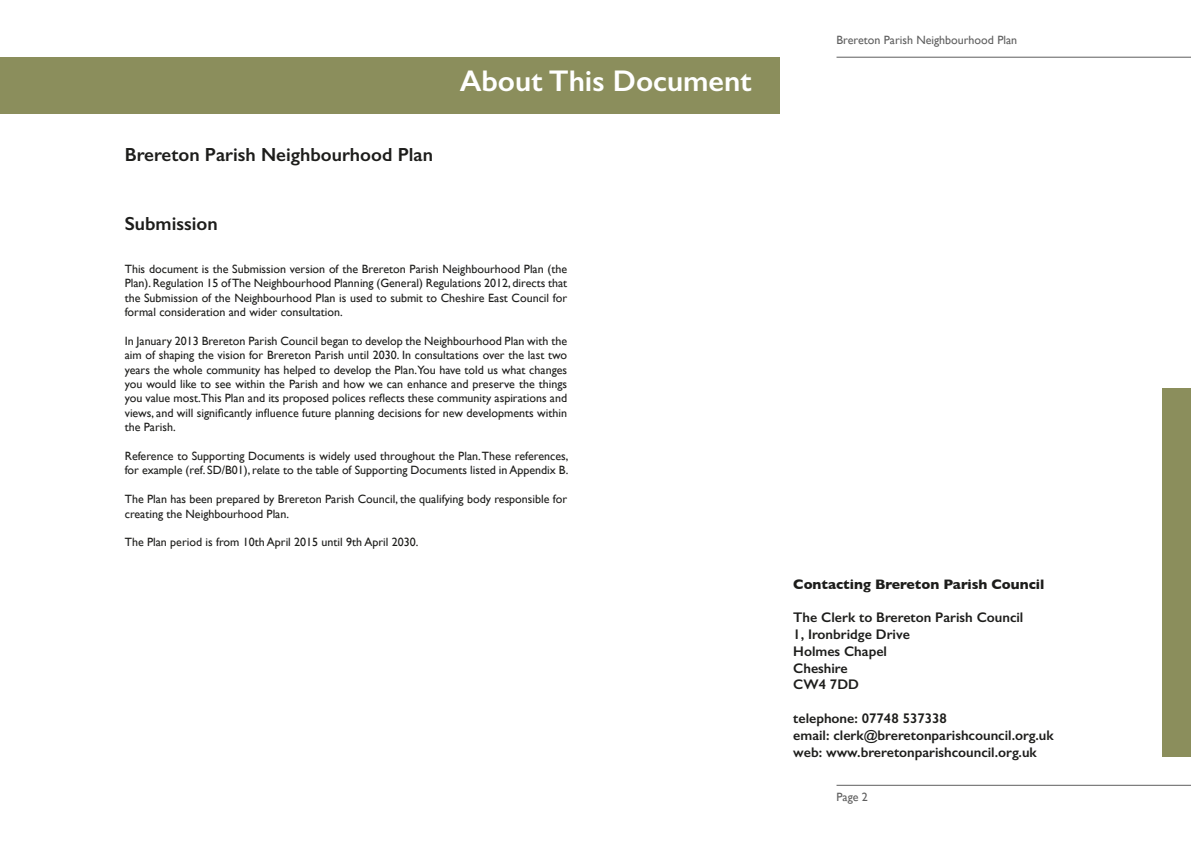
<style>
.page{position:relative;width:1191px;height:842px;background:#fff}
.page>*{position:absolute;margin:0;border:0;box-sizing:border-box;transform-origin:0 0}
.t1{font:600 30px "Gill Sans";color:#fff}
.t2{font:600 19px "Gill Sans";color:#1d1d1b}
.t3{font:600 14px/16.8px "Gill Sans";color:#1d1d1b}
.t4{font:700 14px "Gill Sans";color:#1d1d1b}
.t5{font:12px/14.4px "Gill Sans";color:#1d1d1b;text-align:justify}
.t6{font:12px "Gill Sans";color:#5e5e5e}
</style>
<div class="page">
<hr style="left:836px;top:57px;width:355px;height:1px;background:#5e5e5e">
<hr style="left:836px;top:785px;width:355px;height:1px;background:#5e5e5e">
<div style="left:1162px;top:388px;width:29px;height:369px;background:#8b8e5c"></div>
<div style="left:0;top:57px;width:780px;height:56px;background:#8b8e5c"></div>
<h2 class="t2" style="left:125px;top:143px;width:310px">Brereton Parish Neighbourhood Plan</h2>
<h1 class="t1" style="left:460px;top:63px;width:293px">About This Document</h1>
<h2 class="t2" style="left:125px;top:212px;width:94px">Submission</h2>
<p class="t5" style="left:125px;top:261px;width:444px">This document is the Submission version of the Brereton Parish Neighbourhood Plan (the Plan). Regulation 15 of The Neighbourhood Planning (General) Regulations 2012, directs that the Submission of the Neighbourhood Plan is used to submit to Cheshire East Council for formal consideration and wider consultation.</p>
<p class="t5" style="left:125px;top:333px;width:444px">In January 2013 Brereton Parish Council began to develop the Neighbourhood Plan with the aim of shaping the vision for Brereton Parish until 2030. In consultations over the last two years the whole community has helped to develop the Plan.You have told us what changes you would like to see within the Parish and how we can enhance and preserve the things you value most.This Plan and its proposed polices reflects these community aspirations and views, and will significantly influence future planning decisions for new developments within the Parish.</p>
<p class="t5" style="left:125px;top:449px;width:445px">Reference to Supporting Documents is widely used throughout the Plan. These references, for example (ref. SD/B01), relate to the table of Supporting Documents listed in Appendix B.</p>
<p class="t5" style="left:125px;top:492px;width:444px">The Plan has been prepared by Brereton Parish Council, the qualifying body responsible for creating the Neighbourhood Plan.</p>
<p class="t5" style="left:125px;top:535px;width:295px">The Plan period is from 10th April 2015 until 9th April 2030.</p>
<p class="t6" style="left:836px;top:33px;width:182px">Brereton Parish Neighbourhood Plan</p>
<p class="t4" style="left:793px;top:573px;width:253px">Contacting Brereton Parish Council</p>
<p class="t3" style="left:793px;top:609px;width:232px">The Clerk to Brereton Parish Council<br>1, Ironbridge Drive<br>Holmes Chapel<br>Cheshire<br>CW4 7DD</p>
<p class="t3" style="left:793px;top:710px;width:262px">telephone: 07748 537338<br>email: clerk@breretonparishcouncil.org.uk web: www.breretonparishcouncil.org.uk</p>
<p class="t6" style="left:836px;top:789px;width:33px">Page 2</p>
</div>
